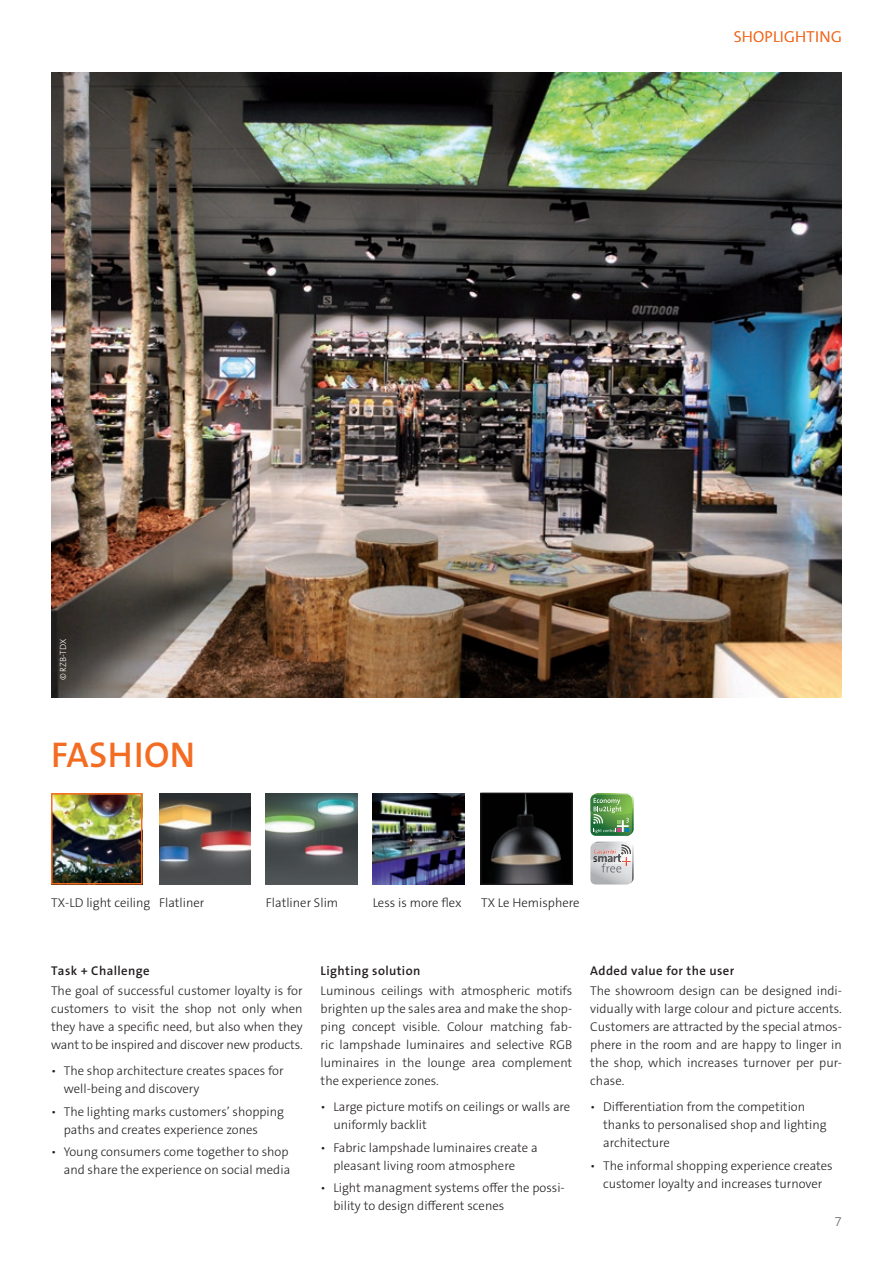
<style>
.page{position:relative;width:893px;height:1263px;background:#fff}
.page>*{position:absolute;margin:0;border:0;box-sizing:border-box;transform-origin:0 0}
.t1{font:600 36px "The Sans B W6";letter-spacing:.015em;color:#f36c22}
.t2{font:300 15.75px "The Sans B W3";letter-spacing:.015em;color:#f36c22}
.t3{font:300 13.5px "The Sans B W3";color:#6c6d70}
.t4{font:300 12.75px/18px "The Sans B W3";color:#231f20}
.t5{font:600 12.75px "The Sans B W6";letter-spacing:.03em;color:#231f20}
.t6{font:300 9px "The Sans B W3";letter-spacing:-.01em;color:#fff}
</style>
<div class="page">
<img style="left:51px;top:72px;width:791px;height:625px">
<svg style="left:590px;top:793px;width:44px;height:91px"></svg>
<img style="left:266px;top:793px;width:91px;height:91px">
<img style="left:373px;top:793px;width:91px;height:91px">
<img style="left:159px;top:793px;width:92px;height:91px">
<img style="left:483px;top:795px;width:87px;height:87px">
<div style="left:481px;top:793px;width:91px;height:91px;border:1px solid #231f20"></div>
<img style="left:54px;top:796px;width:85px;height:85px">
<div style="left:51px;top:793px;width:91px;height:91px;border:2px solid #f36c22"></div>
<p class="t2" style="left:734px;top:26px;width:110px">SHOPLIGHTING</p>
<p class="t6" style="left:57px;top:680px;width:43px;rotate:-90deg">© RZB-TDX</p>
<h1 class="t1" style="left:51px;top:731px;width:146px">FASHION</h1>
<p class="t4" style="left:51px;top:893px;width:155px">TX-LD light ceiling Flatliner</p>
<p class="t4" style="left:266px;top:893px;width:74px">Flatliner Slim</p>
<p class="t4" style="left:373px;top:893px;width:90px">Less is more flex</p>
<p class="t4" style="left:481px;top:893px;width:100px">TX Le Hemisphere</p>
<p class="t5" style="left:51px;top:962px;width:100px">Task + Challenge</p>
<p class="t4" style="left:51px;top:982px;width:253px;text-align:justify">The goal of successful customer loyalty is for customers to visit the shop not only when they have a specific need, but also when they want to be inspired and discover new products.</p>
<p class="t4" style="left:64px;top:1062px;width:221px;text-indent:-13px">• The shop architecture creates spaces for well-being and discovery</p>
<p class="t4" style="left:64px;top:1102px;width:222px;text-indent:-13px">• The lighting marks customers’ shopping paths and creates experience zones</p>
<p class="t4" style="left:51px;top:1143px;width:241px;text-align:right">• Young consumers come together to shop and share the experience on social media</p>
<p class="t5" style="left:321px;top:962px;width:101px">Lighting solution</p>
<p class="t4" style="left:321px;top:982px;width:253px;text-align:justify">Luminous ceilings with atmospheric motifs brighten up the sales area and make the shop&shy;ping concept visible. Colour matching fab&shy;ric lampshade luminaires and selective RGB luminaires in the lounge area complement the experience zones.</p>
<p class="t4" style="left:333px;top:1098px;width:238px;text-indent:-13px">• Large picture motifs on ceilings or walls are uniformly backlit</p>
<p class="t4" style="left:333px;top:1138px;width:206px;text-indent:-13px">• Fabric lampshade luminaires create a pleasant living room atmosphere</p>
<p class="t4" style="left:333px;top:1179px;width:233px;text-indent:-13px">• Light managment systems offer the possi&shy;bility to design different scenes</p>
<p class="t5" style="left:590px;top:962px;width:146px">Added value for the user</p>
<p class="t4" style="left:590px;top:982px;width:253px;text-align:justify">The showroom design can be designed indi&shy;vidually with large colour and picture accents.<br>Customers are attracted by the special atmos&shy;phere in the room and are happy to linger in the shop, which increases turnover per pur&shy;chase.</p>
<p class="t4" style="left:603px;top:1098px;width:225px;text-indent:-13px">• Differentiation from the competition thanks to personalised shop and lighting architecture</p>
<p class="t4" style="left:590px;top:1156px;width:244px;text-align:center">• The informal shopping experience creates customer loyalty and increases turnover</p>
<p class="t3" style="left:834px;top:1213px;width:9px">7</p>
</div>
